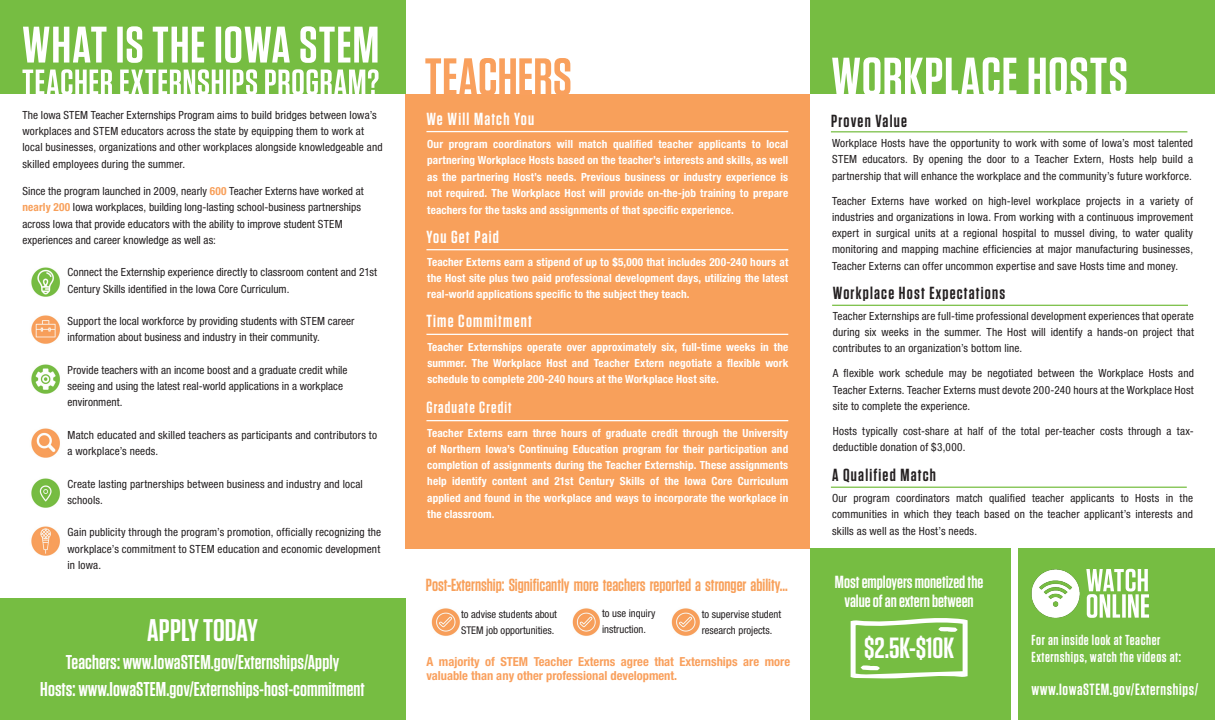
<style>
.page{position:relative;width:1215px;height:720px;background:#fff}
.page>*{position:absolute;margin:0;border:0;box-sizing:border-box;transform-origin:0 0}
.Headline{font:600 54.12px "Tungsten";letter-spacing:.015em;color:#fff}
.Copy{font:600 52.5px "Tungsten";letter-spacing:.005em;color:#f9a05d}
.Headline-2{font:600 32.12px "Tungsten";letter-spacing:.015em;color:#fff}
.Subhead{font:600 31.25px "Tungsten";color:#fff}
.t1{font:600 29.25px "Tungsten";color:#fff}
.Subhead-2{font:600 20px "Tungsten";letter-spacing:.005em;color:#fff}
.t2{font:600 17.5px "Tungsten";color:#f8a05a}
.Subhead-3{font:600 17.5px "Tungsten";letter-spacing:.07em;color:#231f20}
.Subhead-4{font:600 17.5px/18.8px "Tungsten";color:#fff;text-align:center}
.Subhead-5{font:600 17.5px "Tungsten";letter-spacing:.07em;color:#fff}
.Subhead-6{font:600 16.25px "Tungsten";letter-spacing:.04em;color:#fff}
.Subhead-7{font:600 16.25px "Tungsten";letter-spacing:.07em;color:#fff}
.Subhead-8{font:600 14.5px "Tungsten";letter-spacing:.04em;color:#fff}
.t3{font:700 condensed 12.5px/13.8px "Helvetica Neue LT Std";color:#f9a05d}
.Copy-2{font:condensed 11.25px/16.2px "Helvetica Neue LT Std";letter-spacing:.01em;color:#231f20}
.Copy-3{font:700 condensed 11.25px/16.2px "Helvetica Neue LT Std";letter-spacing:.01em;color:#fff;text-align:justify}
.t4{font:condensed 10.62px "Helvetica Neue LT Std";color:#231f20}
.s1{font-weight:700;color:#f8a05b}
.s2{color:#76bd42}
</style>
<div class="page">
<div style="left:0;top:598px;width:405px;height:122px;background:#76bd42"></div>
<div style="left:1018px;top:548px;width:197px;height:172px;background:#76bd42"></div>
<div style="left:405px;top:94px;width:405px;height:454px;background:#f8a05b"></div>
<div style="left:0;top:0;width:405px;height:94px;background:#76bd42"></div>
<svg style="left:22px;top:69px;width:357px;height:25px"></svg>
<svg style="left:23px;top:26px;width:355px;height:37px"></svg>
<div style="left:810px;top:0;width:405px;height:94px;background:#76bd42"></div>
<hr style="left:831px;top:131px;width:356px;height:1px;background:#77be42">
<hr style="left:831px;top:487px;width:356px;height:1px;background:#77be42">
<hr style="left:832px;top:305px;width:356px;height:1px;background:#77be42">
<hr style="left:426px;top:131px;width:362px;height:1px;background:#fff">
<hr style="left:426px;top:249px;width:362px;height:1px;background:#fff">
<hr style="left:426px;top:334px;width:362px;height:1px;background:#fff">
<hr style="left:426px;top:420px;width:362px;height:1px;background:#fff">
<div style="left:810px;top:548px;width:201px;height:172px;background:#76bd42"></div>
<svg style="left:851px;top:618px;width:117px;height:61px"></svg>
<img style="left:572px;top:608px;width:28px;height:28px">
<img style="left:431px;top:608px;width:29px;height:28px">
<img style="left:671px;top:608px;width:29px;height:28px">
<img style="left:31px;top:267px;width:29px;height:30px">
<img style="left:31px;top:428px;width:29px;height:30px">
<img style="left:31px;top:315px;width:29px;height:29px">
<img style="left:31px;top:364px;width:29px;height:30px">
<img style="left:31px;top:478px;width:29px;height:30px">
<img style="left:31px;top:526px;width:29px;height:30px">
<svg style="left:1086px;top:569px;width:63px;height:49px"></svg>
<img style="left:1031px;top:569px;width:49px;height:49px">
<p class="Copy-2" style="left:22px;top:107px;width:362px">The Iowa STEM Teacher Externships Program aims to build bridges between Iowa’s workplaces and STEM educators across the state by equipping them to work at local businesses, organizations and other workplaces alongside knowledgeable and skilled employees during the summer.</p>
<p class="Copy-2" style="left:22px;top:183px;width:343px">Since the program launched in 2009, nearly <span class="s1">600</span> Teacher Externs have worked at <span class="s1">nearly 200</span> Iowa workplaces, building long-lasting school-business partnerships across Iowa that provide educators with the ability to improve student STEM experiences and career knowledge as well as:</p>
<p class="Copy-2" style="left:68px;top:264px;width:311px">Connect the Externship experience directly to classroom content and 21st<br>Century Skills identified in the Iowa Core Curriculum.</p>
<p class="Copy-2" style="left:68px;top:313px;width:289px">Support the local workforce by providing students with STEM career information about business and industry in their community.</p>
<p class="Copy-2" style="left:68px;top:362px;width:282px">Provide teachers with an income boost and a graduate credit while seeing and using the latest real-world applications in a workplace</p>
<p class="Copy-2" style="left:68px;top:394px;width:57px">environment.</p>
<p class="Copy-2" style="left:68px;top:427px;width:311px">Match educated and skilled teachers as participants and contributors to</p>
<p class="Copy-2" style="left:68px;top:443px;width:92px">a workplace’s needs.</p>
<p class="Copy-2" style="left:68px;top:475px;width:297px">Create lasting partnerships between business and industry and local</p>
<p class="Copy-2" style="left:68px;top:492px;width:37px">schools.</p>
<p class="Copy-2" style="left:68px;top:524px;width:315px">Gain publicity through the program’s promotion, officially recognizing the</p>
<p class="Copy-2" style="left:68px;top:540px;width:314px">workplace’s commitment to STEM education and economic development in Iowa.</p>
<p class="Subhead" style="left:147px;top:614px;width:112px">APPLY TODAY</p>
<p class="Subhead-2" style="left:66px;top:651px;width:275px">Teachers: www.IowaSTEM.gov/Externships/Apply</p>
<p class="Subhead-2" style="left:40px;top:679px;width:326px">Hosts: www.IowaSTEM.gov/Externships-host-commitment</p>
<p class="Copy" style="left:425px;top:49px;width:148px">TEACHERS</p>
<p class="Subhead-5" style="left:426px;top:109px;width:109px">We Will Match You</p>
<p class="Copy-3" style="left:427px;top:136px;width:363px">Our program coordinators will match qualified teacher applicants to local partnering Workplace Hosts based on the teacher’s interests and skills, as well as the partnering Host’s needs. Previous business or industry experience is not required. The Workplace Host will provide on-the-job training to prepare</p>
<p class="Copy-3" style="left:427px;top:202px;width:308px">teachers for the tasks and assignments of that specific experience.</p>
<p class="Subhead-5" style="left:426px;top:228px;width:74px">You Get Paid</p>
<p class="Copy-3" style="left:427px;top:254px;width:363px">Teacher Externs earn a stipend of up to $5,000 that includes 200-240 hours at the Host site plus two paid professional development days, utilizing the latest real-world applications specific to the subject they teach.</p>
<p class="Subhead-5" style="left:426px;top:312px;width:107px">Time Commitment</p>
<p class="Copy-3" style="left:427px;top:339px;width:362px">Teacher Externships operate over approximately six, full-time weeks in the summer. The Workplace Host and Teacher Extern negotiate a flexible work schedule to complete 200-240 hours at the Workplace Host site.</p>
<p class="Subhead-7" style="left:426px;top:399px;width:87px">Graduate Credit</p>
<p class="Copy-3" style="left:427px;top:424px;width:363px">Teacher Externs earn three hours of graduate credit through the University of Northern Iowa’s Continuing Education program for their participation and completion of assignments during the Teacher Externship. These assignments help identify content and 21st Century Skills of the Iowa Core Curriculum applied and found in the workplace and ways to incorporate the workplace in the classroom.</p>
<p class="t2" style="left:426px;top:576px;width:363px">Post-Externship: Significantly more teachers reported a stronger ability...</p>
<p class="t4" style="left:461px;top:608px;width:97px">to advise students about</p>
<p class="t4" style="left:461px;top:624px;width:95px">STEM job opportunities.</p>
<p class="t4" style="left:602px;top:607px;width:55px">to use inquiry</p>
<p class="t4" style="left:602px;top:623px;width:45px">instruction.</p>
<p class="t4" style="left:702px;top:608px;width:81px">to supervise student</p>
<p class="t4" style="left:702px;top:624px;width:72px">research projects.</p>
<p class="t3" style="left:426px;top:655px;width:365px">A majority of STEM Teacher Externs agree that Externships are more valuable than any other professional development.</p>
<p class="Headline-2" style="left:969px;top:39px;width:124px">EXTERNS DO?</p>
<p class="Headline" style="left:831px;top:48px;width:298px">WORKPLACE HOSTS</p>
<p class="Subhead-3" style="left:831px;top:112px;width:77px">Proven Value</p>
<p class="Copy-2" style="left:832px;top:135px;width:363px;text-align:justify">Workplace Hosts have the opportunity to work with some of Iowa’s most talented STEM educators. By opening the door to a Teacher Extern, Hosts help build a partnership that will enhance the workplace and the community’s future workforce.</p>
<p class="Copy-2" style="left:832px;top:192px;width:363px;text-align:justify">Teacher Externs have worked on high-level workplace projects in a variety of industries and organizations in Iowa. From working with a continuous improvement expert in surgical units at a regional hospital to mussel diving, to water quality monitoring and mapping machine efficiencies at major manufacturing businesses, Teacher Externs can offer uncommon expertise and save Hosts time and money.</p>
<p class="Subhead-3" style="left:833px;top:284px;width:174px">Workplace Host Expectations</p>
<p class="Copy-2" style="left:833px;top:308px;width:363px;text-align:justify">Teacher Externships are full-time professional development experiences that operate during six weeks in the summer. The Host will identify a hands-on project that contributes to an organization’s bottom line.</p>
<p class="Copy-2" style="left:833px;top:365px;width:363px;text-align:justify">A flexible work schedule may be negotiated between the Workplace Hosts and Teacher Externs. Teacher Externs must devote 200-240 hours at the Workplace Host site to complete the experience.</p>
<p class="Copy-2" style="left:833px;top:423px;width:363px">Hosts typically cost-share at half of the total per-teacher costs through a tax&shy;deductible donation of $3,000.</p>
<p class="Subhead-3" style="left:832px;top:465px;width:105px">A Qualified Match</p>
<p class="Copy-2" style="left:832px;top:490px;width:363px;text-align:justify">Our program coordinators match qualified teacher applicants to Hosts in the communities in which they teach based on the teacher applicant’s interests and skills as well as the Host’s needs.</p>
<p class="Subhead-4" style="left:835px;top:573px;width:150px">Most employers monetized the value of an extern between</p>
<p class="t1" style="left:864px;top:632px;width:91px">$2.5K-$10K</p>
<p class="Subhead-8" style="left:1032px;top:632px;width:130px">For an inside look at Teacher</p>
<p class="Subhead-8" style="left:1032px;top:649px;width:176px">Externships, watch the videos at:<span class="s2">ideos</span></p>
<p class="Subhead-6" style="left:1032px;top:681px;width:168px">www.IowaSTEM.gov/Externships/</p>
</div>
